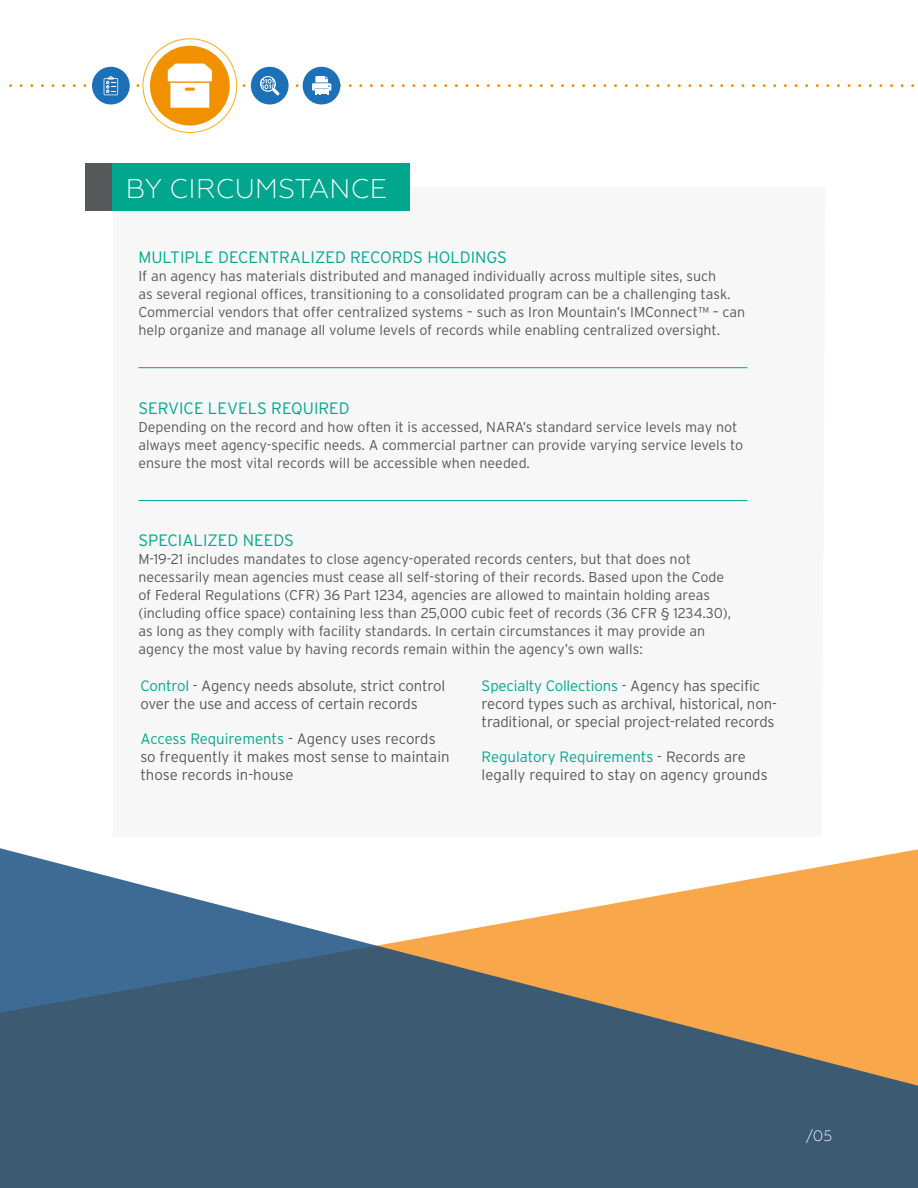
<style>
.page{position:relative;width:918px;height:1188px;background:#fff}
.page>*{position:absolute;margin:0;border:0;box-sizing:border-box;transform-origin:0 0}
.Contents_Title{font:300 27px "Geometria";letter-spacing:.01em;color:#fff}
.Body_Copy{font:300 16.5px "Interstate";color:#00a78e}
.Body_Copy-2{font:300 15px/18px "Interstate";letter-spacing:-.01em;color:#57585a}
.t1{font:300 15px "Geometria";color:#fff}
.Body_Copy-3{font:300 14.25px/18px "Interstate";color:#57585a}
.s1{color:#00a78e}
</style>
<div class="page">
<div style="left:85px;top:163px;width:28px;height:47px;background:#57585a"></div>
<div style="left:113px;top:163px;width:297px;height:47px;background:#00a78e"></div>
<hr style="left:138px;top:367px;width:609px;height:1px;background:#00a78e">
<hr style="left:138px;top:500px;width:609px;height:1px;background:#00a78e">
<svg style="left:143px;top:39px;width:94px;height:93px"></svg>
<div style="left:150px;top:46px;width:80px;height:80px;background:#f29100;border-radius:50%"></div>
<svg style="left:21px;top:64px;width:883px;height:44px"></svg>
<svg style="left:0;top:848px;width:918px;height:340px;background:#7e8381"></svg>
<p class="Contents_Title" style="left:126px;top:173px;width:263px">BY CIRCUMSTANCE</p>
<p class="Body_Copy" style="left:138px;top:248px;width:370px">MULTIPLE DECENTRALIZED RECORDS HOLDINGS</p>
<p class="Body_Copy-3" style="left:138px;top:267px;width:608px">If an agency has materials distributed and managed individually across multiple sites, such<br>as several regional offices, transitioning to a consolidated program can be a challenging task.<br>Commercial vendors that offer centralized systems – such as Iron Mountain’s IMConnect™ – can help organize and manage all volume levels of records while enabling centralized oversight.</p>
<p class="Body_Copy" style="left:138px;top:399px;width:213px">SERVICE LEVELS REQUIRED</p>
<p class="Body_Copy-3" style="left:138px;top:418px;width:606px">Depending on the record and how often it is accessed, NARA’s standard service levels may not always meet agency-specific needs. A commercial partner can provide varying service levels to ensure the most vital records will be accessible when needed.</p>
<p class="Body_Copy" style="left:138px;top:531px;width:157px">SPECIALIZED NEEDS</p>
<p class="Body_Copy-3" style="left:138px;top:550px;width:594px">M-19-21 includes mandates to close agency-operated records centers, but that does not necessarily mean agencies must cease all self-storing of their records. Based upon the Code of Federal Regulations (CFR) 36 Part 1234, agencies are allowed to maintain holding areas (including office space) containing less than 25,000 cubic feet of records (36 CFR § 1234.30), as long as they comply with facility standards. In certain circumstances it may provide an agency the most value by having records remain within the agency’s own walls:</p>
<p class="Body_Copy-2" style="left:140px;top:677px;width:306px"><span class="s1">Control</span> - Agency needs absolute, strict control over the use and access of certain records</p>
<p class="Body_Copy-2" style="left:140px;top:730px;width:311px"><span class="s1">Access Requirements</span> - Agency uses records so frequently it makes most sense to maintain those records in-house</p>
<p class="Body_Copy-2" style="left:482px;top:677px;width:297px"><span class="s1">Specialty Collections</span> - Agency has specific record types such as archival, historical, non&shy;traditional, or special project-related records</p>
<p class="Body_Copy-2" style="left:482px;top:748px;width:288px"><span class="s1">Regulatory Requirements</span> - Records are legally required to stay on agency grounds</p>
<p class="t1" style="left:806px;top:1127px;width:28px">/05</p>
</div>
